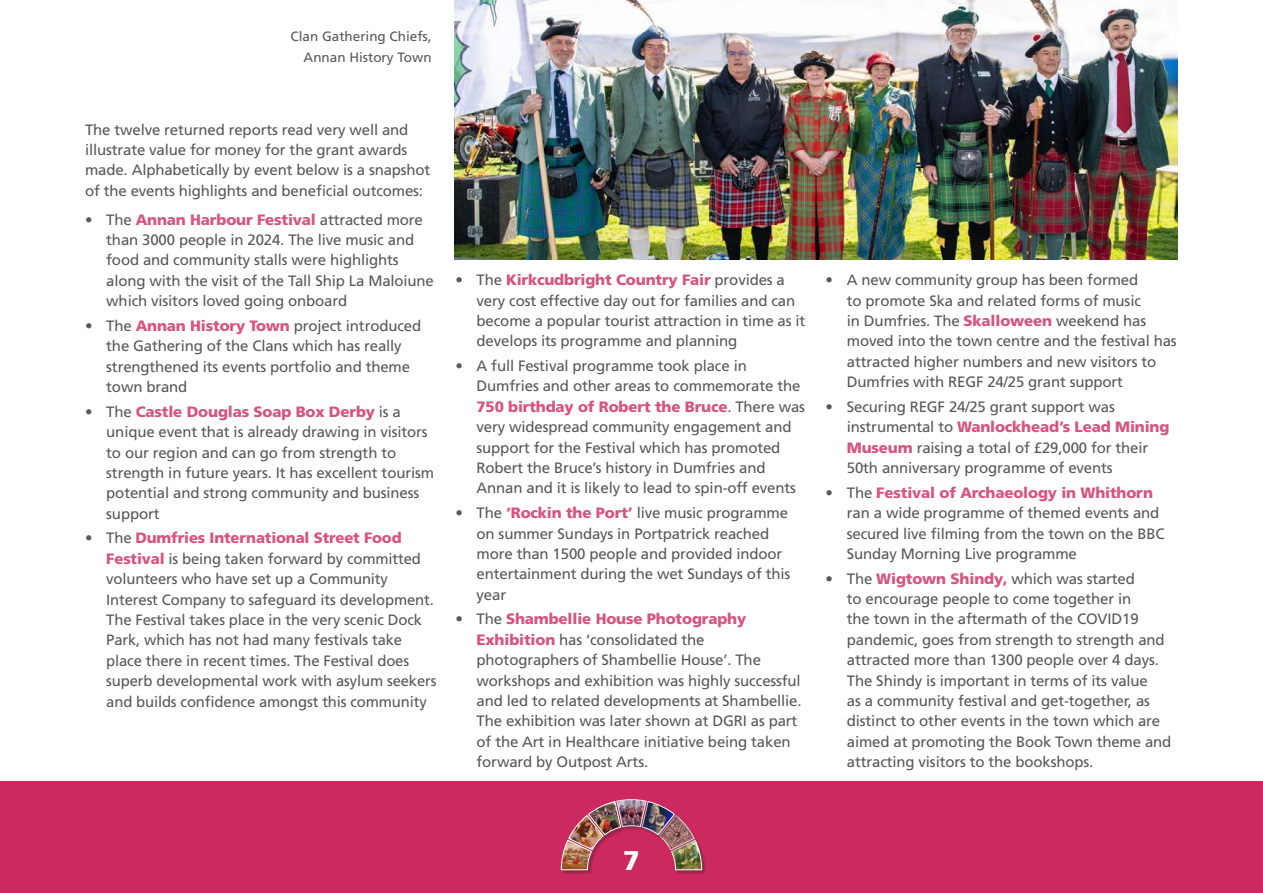
<style>
.page{position:relative;width:1263px;height:893px;background:#fff}
.page>*{position:absolute;margin:0;border:0;box-sizing:border-box;transform-origin:0 0}
.t1{font:900 27px "Frutiger LT Pro";color:#fff}
.body{font:15px/20.4px "Frutiger LT Pro";letter-spacing:-.01em;color:#57585a}
.body-2{font:13.5px/21px "Frutiger LT Pro";color:#57585a;text-align:right}
.s1{font-weight:900;color:#d6547e}
</style>
<div class="page">
<div style="left:0;top:781px;width:1263px;height:112px;background:#cc295e"></div>
<div style="left:672px;top:841px;width:34px;height:33px;background:#231f20;opacity:.3"></div>
<div style="left:562px;top:841px;width:34px;height:33px;background:#231f20;opacity:.3"></div>
<img style="left:561px;top:799px;width:141px;height:71px">
<img style="left:454px;top:0;width:724px;height:259px">
<p class="body-2" style="left:291px;top:26px;width:143px">Clan Gathering Chiefs,<br>Annan History Town</p>
<p class="body" style="left:85px;top:119px;width:347px">The twelve returned reports read very well and illustrate value for money for the grant awards made. Alphabetically by event below is a snapshot of the events highlights and beneficial outcomes:</p>
<p class="body" style="left:106px;top:209px;width:329px;text-indent:-21px">• The <span class="s1">Annan Harbour Festival</span> attracted more than 3000 people in 2024. The live music and food and community stalls were highlights along with the visit of the Tall Ship La Maloiune which visitors loved going onboard</p>
<p class="body" style="left:106px;top:316px;width:316px;text-indent:-21px">• The <span class="s1">Annan History Town</span> project introduced the Gathering of the Clans which has really strengthened its events portfolio and theme town brand</p>
<p class="body" style="left:106px;top:401px;width:329px;text-indent:-21px">• The <span class="s1">Castle Douglas Soap Box Derby</span> is a unique event that is already drawing in visitors to our region and can go from strength to strength in future years. It has excellent tourism potential and strong community and business support</p>
<p class="body" style="left:106px;top:528px;width:332px;text-indent:-21px">• The <span class="s1">Dumfries International Street Food Festival</span> is being taken forward by committed volunteers who have set up a Community Interest Company to safeguard its development.<br>The Festival takes place in the very scenic Dock Park, which has not had many festivals take place there in recent times. The Festival does superb developmental work with asylum seekers and builds confidence amongst this community</p>
<p class="body" style="left:477px;top:270px;width:330px;text-indent:-21px">• The <span class="s1">Kirkcudbright Country Fair</span> provides a very cost effective day out for families and can become a popular tourist attraction in time as it develops its programme and planning</p>
<p class="body" style="left:477px;top:356px;width:330px;text-indent:-21px">• A full Festival programme took place in Dumfries and other areas to commemorate the <span class="s1">750 birthday of Robert the Bruce</span>. There was very widespread community engagement and support for the Festival which has promoted Robert the Bruce’s history in Dumfries and Annan and it is likely to lead to spin-off events</p>
<p class="body" style="left:477px;top:503px;width:315px;text-indent:-21px">• The <span class="s1">‘Rockin the Port’</span> live music programme on summer Sundays in Portpatrick reached more than 1500 people and provided indoor entertainment during the wet Sundays of this year</p>
<p class="body" style="left:477px;top:609px;width:327px;text-indent:-21px">• The <span class="s1">Shambellie House Photography Exhibition</span> has ‘consolidated the photographers of Shambellie House’. The workshops and exhibition was highly successful and led to related developments at Shambellie.<br>The exhibition was later shown at DGRI as part of the Art in Healthcare initiative being taken forward by Outpost Arts.</p>
<p class="body" style="left:847px;top:270px;width:331px;text-indent:-21px">• A new community group has been formed<br>to promote Ska and related forms of music<br>in Dumfries. The <span class="s1">Skalloween</span> weekend has moved into the town centre and the festival has attracted higher numbers and new visitors to Dumfries with REGF 24/25 grant support</p>
<p class="body" style="left:847px;top:397px;width:324px;text-indent:-21px">• Securing REGF 24/25 grant support was instrumental to <span class="s1">Wanlockhead’s Lead Mining Museum</span> raising a total of £29,000 for their 50th anniversary programme of events</p>
<p class="body" style="left:847px;top:482px;width:319px;text-indent:-21px">• The <span class="s1">Festival of Archaeology in Whithorn </span>ran a wide programme of themed events and secured live filming from the town on the BBC Sunday Morning Live programme</p>
<p class="body" style="left:847px;top:568px;width:326px;text-indent:-21px">• The <span class="s1">Wigtown Shindy,</span> which was started<br>to encourage people to come together in<br>the town in the aftermath of the COVID19 pandemic, goes from strength to strength and attracted more than 1300 people over 4 days.<br>The Shindy is important in terms of its value<br>as a community festival and get-together, as distinct to other events in the town which are aimed at promoting the Book Town theme and attracting visitors to the bookshops.</p>
<h1 class="t1" style="left:623px;top:844px;width:18px">7</h1>
</div>
